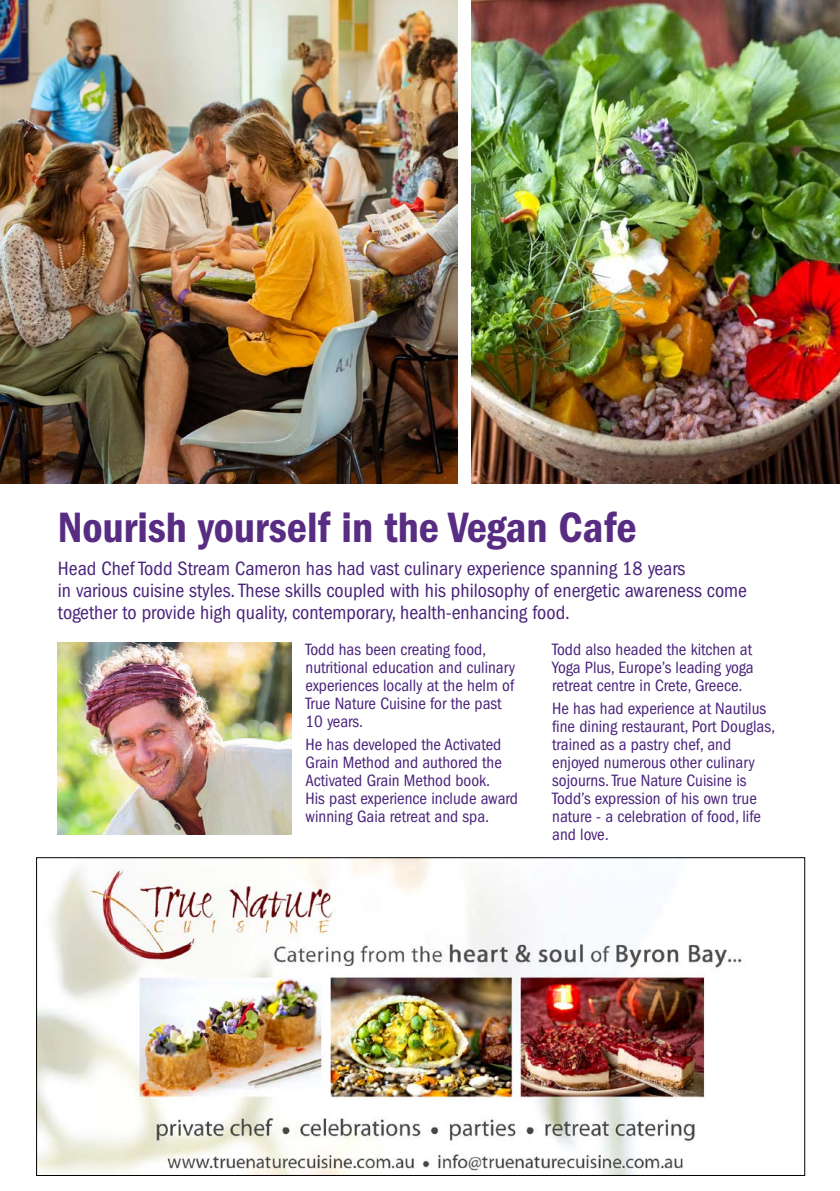
<style>
.page{position:relative;width:840px;height:1191px;background:#fff}
.page>*{position:absolute;margin:0;border:0;box-sizing:border-box;transform-origin:0 0}
.t1{font:44px "ITC Franklin Gothic Std Dm Cd";color:#582c83}
.t2{font:condensed 20px/22px "ITC Franklin Gothic Std";color:#49227b}
.t3{font:condensed 17px/18px "ITC Franklin Gothic Std";color:#49227b}
</style>
<div class="page">
<img style="left:58px;top:643px;width:233px;height:191px">
<img style="left:0;top:0;width:457px;height:484px">
<img style="left:471px;top:0;width:368px;height:484px">
<img style="left:38px;top:859px;width:704px;height:314px">
<h1 class="t1" style="left:58px;top:502px;width:580px">Nourish yourself in the Vegan Cafe</h1>
<p class="t2" style="left:58px;top:557px;width:690px">Head Chef Todd Stream Cameron has had vast culinary experience spanning 18 years<br>in various cuisine styles. These skills coupled with his philosophy of energetic awareness come together to provide high quality, contemporary, health-enhancing food.</p>
<p class="t3" style="left:305px;top:640px;width:211px">Todd has been creating food, nutritional education and culinary experiences locally at the helm of<br>True Nature Cuisine for the past<br>10 years.</p>
<p class="t3" style="left:305px;top:736px;width:214px">He has developed the Activated<br>Grain Method and authored the<br>Activated Grain Method book.<br>His past experience include award winning Gaia retreat and spa.</p>
<p class="t3" style="left:552px;top:640px;width:203px;text-align:justify">Todd also headed the kitchen at Yoga Plus, Europe’s leading yoga retreat centre in Crete, Greece.</p>
<p class="t3" style="left:552px;top:700px;width:224px">He has had experience at Nautilus fine dining restaurant, Port Douglas, trained as a pastry chef, and enjoyed numerous other culinary sojourns. True Nature Cuisine is<br>Todd’s expression of his own true nature - a celebration of food, life and love.</p>
</div>
